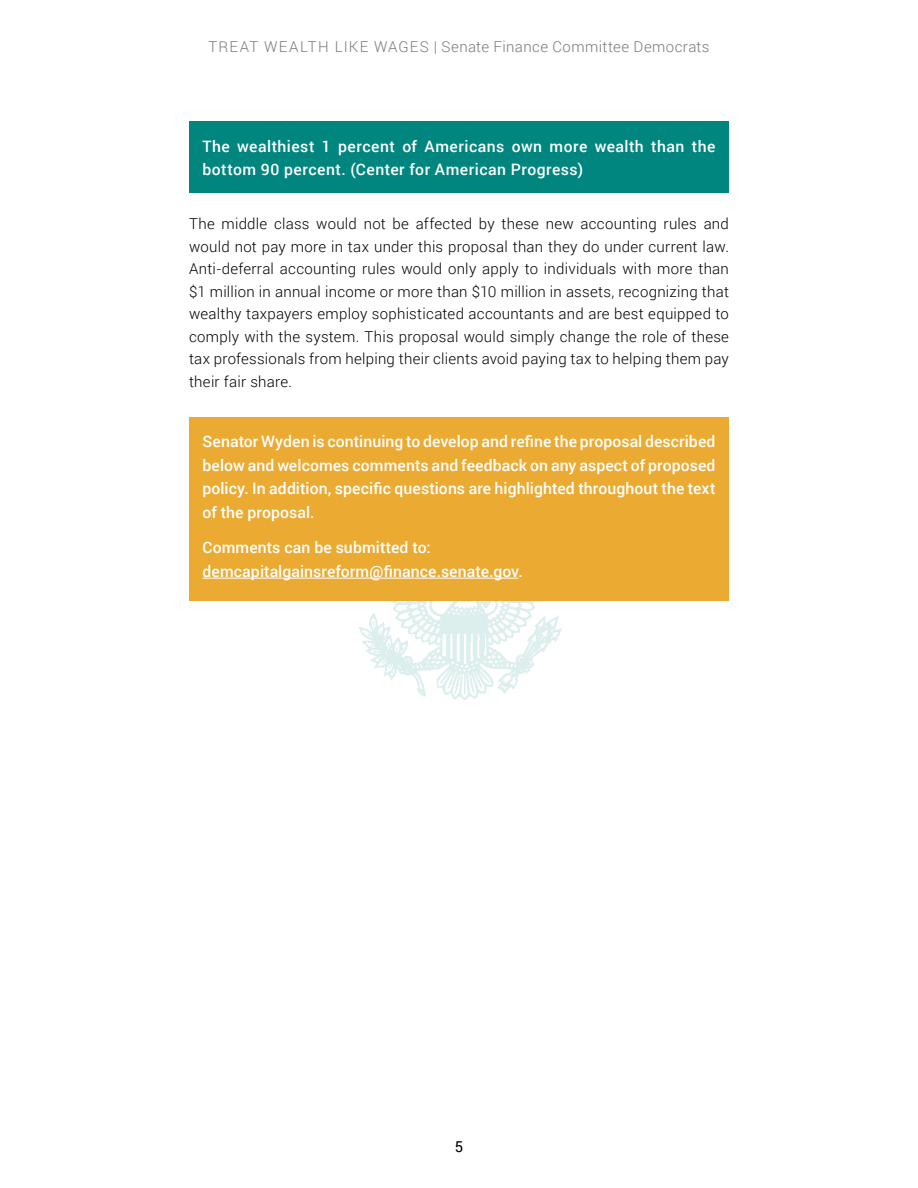
<style>
.page{position:relative;width:918px;height:1188px;background:#fff}
.page>*{position:absolute;margin:0;border:0;box-sizing:border-box;transform-origin:0 0}
.t1{font:500 15.75px/23.7px "Roboto";letter-spacing:.01em;color:#fff;text-align:justify}
.t2{font:500 15.75px/23.7px "Roboto";letter-spacing:.03em;color:#fff}
.t3{font:300 15px/22.5px "Roboto";letter-spacing:.015em;color:#000;text-align:justify}
.t4{font:300 15px "Roboto";letter-spacing:.03em;color:#797a7d}
.t5{font:15px "Roboto";color:#000}
</style>
<div class="page">
<img style="left:354px;top:600px;width:210px;height:100px">
<div style="left:189px;top:417px;width:540px;height:183px;background:#ebab33"></div>
<hr style="left:202px;top:578px;width:316px;height:1px;background:#fff">
<div style="left:189px;top:122px;width:540px;height:71px;background:#00867f"></div>
<p class="t4" style="left:208px;top:36px;width:503px">TREAT WEALTH LIKE WAGES | Senate Finance Committee Democrats</p>
<p class="t2" style="left:202px;top:133px;width:514px">The wealthiest 1 percent of Americans own more wealth than the bottom 90 percent. (Center for American Progress)</p>
<p class="t3" style="left:189px;top:212px;width:541px">The middle class would not be affected by these new accounting rules and would not pay more in tax under this proposal than they do under current law.<br>Anti-deferral accounting rules would only apply to individuals with more than $1 million in annual income or more than $10 million in assets, recognizing that wealthy taxpayers employ sophisticated accountants and are best equipped to comply with the system. This proposal would simply change the role of these tax professionals from helping their clients avoid paying tax to helping them pay their fair share.</p>
<p class="t1" style="left:202px;top:429px;width:515px">Senator Wyden is continuing to develop and refine the proposal described below and welcomes comments and feedback on any aspect of proposed policy. In addition, specific questions are highlighted throughout the text of the proposal.</p>
<p class="t1" style="left:202px;top:535px;width:322px">Comments can be submitted to: demcapitalgainsreform@finance.senate.gov.</p>
<p class="t5" style="left:455px;top:1136px;width:10px">5</p>
</div>
